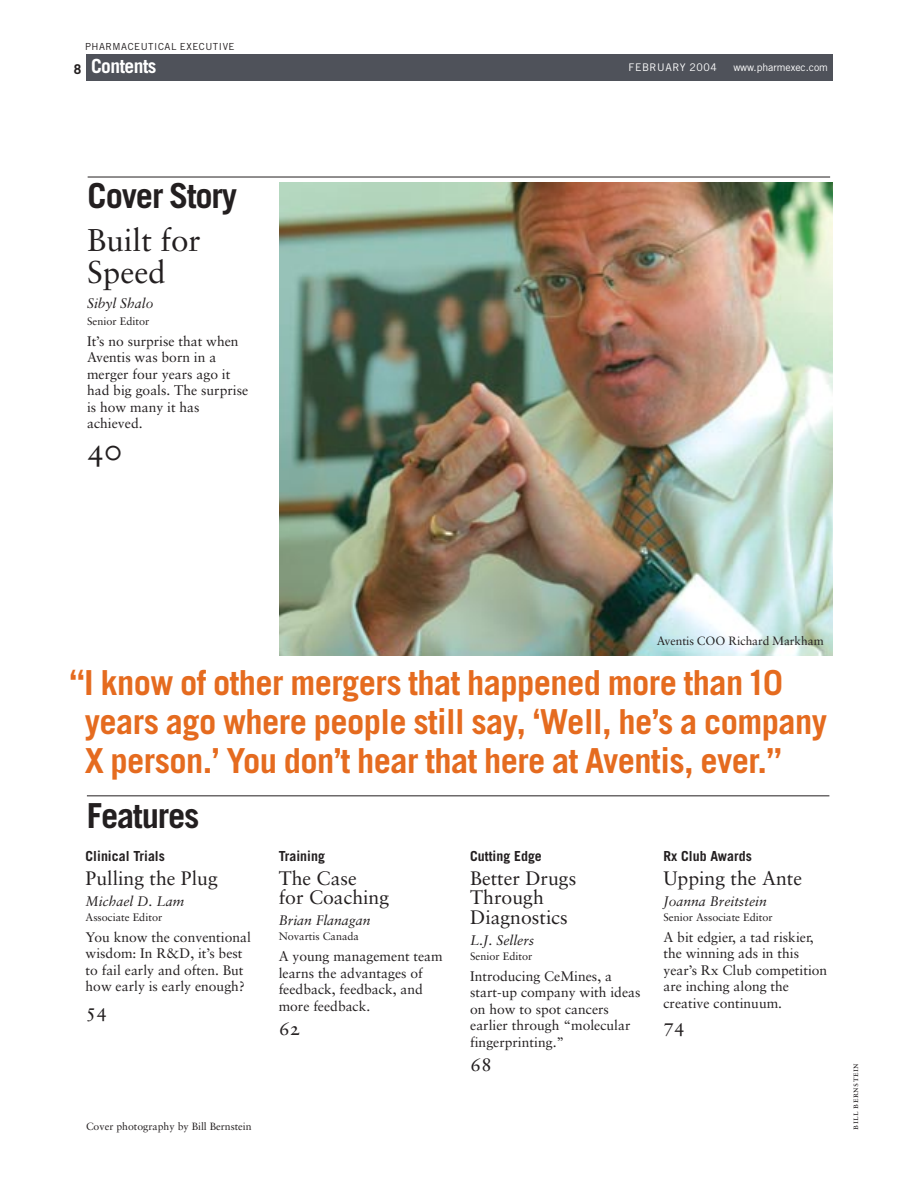
<style>
.page{position:relative;width:918px;height:1188px;background:#fff}
.page>*{position:absolute;margin:0;border:0;box-sizing:border-box;transform-origin:0 0}
.t1{font:700 34.5px/39px "Trade Gothic";letter-spacing:-.015em;color:#e56b1f}
.t2{font:700 34.5px "Trade Gothic";letter-spacing:-.035em;color:#231f20}
.t3{font:31.5px/31.5px "Sabon";color:#231f20}
.t4{font:31.5px "Sabon Roman SC";color:#231f20}
.t5{font:19.5px/19.5px "Sabon";color:#231f20}
.t6{font:700 19.5px "Trade Gothic";letter-spacing:-.03em;color:#fff}
.t7{font:19.5px "Sabon Roman SC";color:#231f20}
.t8{font:13.8px/16.5px "Sabon";color:#231f20}
.t9{font:italic 13.8px "Sabon";color:#231f20}
.t10{font:700 13.8px "Trade Gothic";color:#231f20}
.t11{font:12px "Sabon";letter-spacing:-.005em;color:#231f20}
.t12{font:10.8px "Sabon";color:#231f20}
.t13{font:10.5px "Sabon";color:#231f20}
.t14{font:10.5px "Trade Gothic";letter-spacing:-.005em;color:#fff}
.t15{font:10.5px "Trade Gothic";letter-spacing:.055em;color:#fff}
.t16{font:9.75px "Trade Gothic";letter-spacing:.055em;color:#231f20}
.t17{font:9px "Sabon Roman SC";letter-spacing:.05em;color:#231f20}
.s1{font-size:13.5px;color:#231f20}
</style>
<div class="page">
<div style="left:86px;top:54px;width:747px;height:27px;background:#4f525a"></div>
<img style="left:279px;top:183px;width:553px;height:473px">
<hr style="left:87px;top:795px;width:742px;height:1px;background:#231f20">
<hr style="left:88px;top:177px;width:742px;height:1px;background:#231f20">
<p class="t16" style="left:85px;top:42px;width:151px">PHARMACEUTICAL EXECUTIVE</p>
<h3 class="t6" style="left:74px;top:59px;width:84px"><span class="s1">8</span> Contents</h3>
<p class="t15" style="left:629px;top:63px;width:90px">FEBRUARY 2004</p>
<p class="t14" style="left:733px;top:63px;width:96px">www.pharmexec.com</p>
<h1 class="t2" style="left:88px;top:183px;width:151px">Cover Story</h1>
<h2 class="t3" style="left:87px;top:227px;width:115px">Built for<br>Speed</h2>
<p class="t9" style="left:87px;top:298px;width:68px">Sibyl Shalo</p>
<p class="t12" style="left:87px;top:317px;width:64px">Senior Editor</p>
<p class="t8" style="left:87px;top:334px;width:163px">It’s no surprise that when<br>Aventis was born in a merger four years ago it had big goals. The surprise is how many it has achieved.</p>
<h2 class="t4" style="left:87px;top:436px;width:37px">40</h2>
<p class="t11" style="left:657px;top:636px;width:168px">Aventis COO Richard Markham</p>
<h1 class="t1" style="left:85px;top:666px;width:744px;text-indent:-15px">“I know of other mergers that happened more than10 years ago where people still say, ‘Well, he’s a company<br>X person.’ You don’t hear that here at Aventis, ever.”</h1>
<h1 class="t2" style="left:87px;top:803px;width:114px">Features</h1>
<p class="t10" style="left:86px;top:851px;width:81px">Clinical Trials</p>
<h3 class="t5" style="left:86px;top:870px;width:134px">Pulling the Plug</h3>
<p class="t9" style="left:86px;top:895px;width:100px">Michael D. Lam</p>
<p class="t12" style="left:86px;top:912px;width:78px">Associate Editor</p>
<p class="t8" style="left:86px;top:930px;width:167px">You know the conventional wisdom: In R&amp;D, it’s best to fail early and often. But how early is early enough?</p>
<h3 class="t7" style="left:86px;top:1002px;width:23px">54</h3>
<p class="t10" style="left:279px;top:851px;width:48px">Training</p>
<h3 class="t5" style="left:279px;top:870px;width:112px">The Case<br>for Coaching</h3>
<p class="t9" style="left:279px;top:915px;width:93px">Brian Flanagan</p>
<p class="t12" style="left:279px;top:932px;width:82px">Novartis Canada</p>
<p class="t8" style="left:279px;top:949px;width:166px">A young management team learns the advantages of feedback, feedback, and more feedback.</p>
<h3 class="t7" style="left:279px;top:1020px;width:23px">62</h3>
<p class="t13" style="left:86px;top:1122px;width:167px">Cover photography by Bill Bernstein</p>
<p class="t10" style="left:470px;top:851px;width:73px">Cutting Edge</p>
<h3 class="t5" style="left:470px;top:870px;width:108px">Better Drugs<br>Through<br>Diagnostics</h3>
<p class="t9" style="left:470px;top:934px;width:65px">L.J. Sellers</p>
<p class="t12" style="left:470px;top:951px;width:64px">Senior Editor</p>
<p class="t8" style="left:470px;top:969px;width:172px">Introducing CeMines, a start-up company with ideas on how to spot cancers earlier through “molecular fingerprinting.”</p>
<h3 class="t7" style="left:470px;top:1056px;width:23px">68</h3>
<p class="t10" style="left:663px;top:851px;width:90px">Rx Club Awards</p>
<h3 class="t5" style="left:663px;top:870px;width:140px">Upping the Ante</h3>
<p class="t9" style="left:663px;top:895px;width:105px">Joanna Breitstein</p>
<p class="t12" style="left:663px;top:912px;width:111px">Senior Associate Editor</p>
<p class="t8" style="left:663px;top:930px;width:165px">A bit edgier, a tad riskier, the winning ads in this year’s Rx Club competition are inching along the creative continuum.</p>
<h3 class="t7" style="left:663px;top:1017px;width:23px">74</h3>
<p class="t17" style="left:851px;top:1130px;width:68px;rotate:-90deg">bill bernstein</p>
</div>
